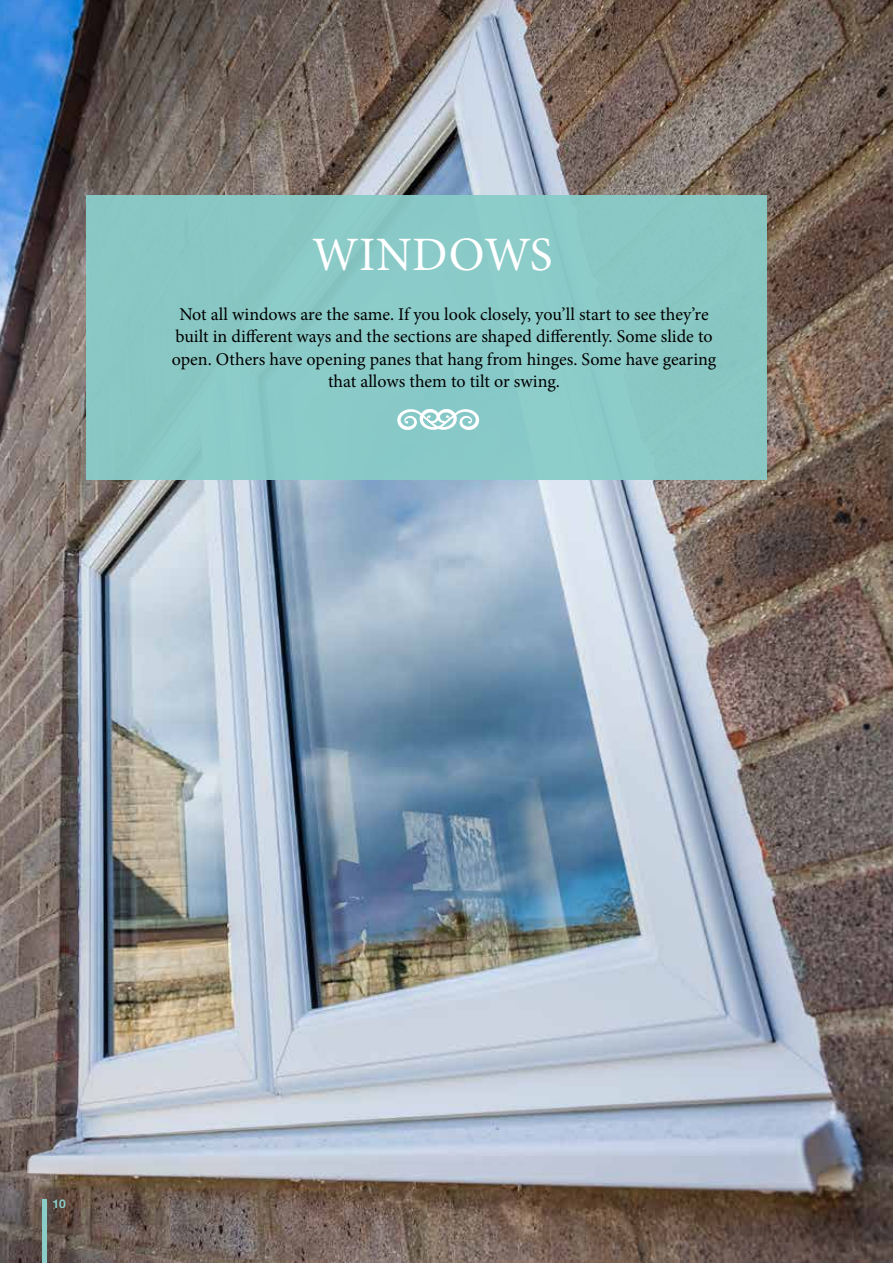
<style>
.page{position:relative;width:893px;height:1263px;background:#fff}
.page>*{position:absolute;margin:0;border:0;box-sizing:border-box;transform-origin:0 0}
.t1{font:48px "Minion Pro";letter-spacing:.01em;color:#fff}
.t2{font:18px/22.5px "Minion Pro";color:#000;text-align:center}
.t3{font:700 12px "Helvetica Neue";color:#89ccc8}
</style>
<div class="page">
<img style="left:0;top:0;width:893px;height:1263px">
<div style="left:86px;top:195px;width:681px;height:285px;background:#89ccc8"></div>
<svg style="left:397px;top:409px;width:82px;height:21px"></svg>
<hr style="left:43px;top:1199px;width:4px;height:64px;background:#89ccc8">
<h1 class="t1" style="left:312px;top:223px;width:242px">WINDOWS</h1>
<p class="t2" style="left:172px;top:303px;width:546px">Not all windows are the same. If you look closely, you’ll start to see they’re built in different ways and the sections are shaped differently. Some slide to open. Others have opening panes that hang from hinges. Some have gearing that allows them to tilt or swing.</p>
<p class="t3" style="left:53px;top:1194px;width:15px">10</p>
</div>
